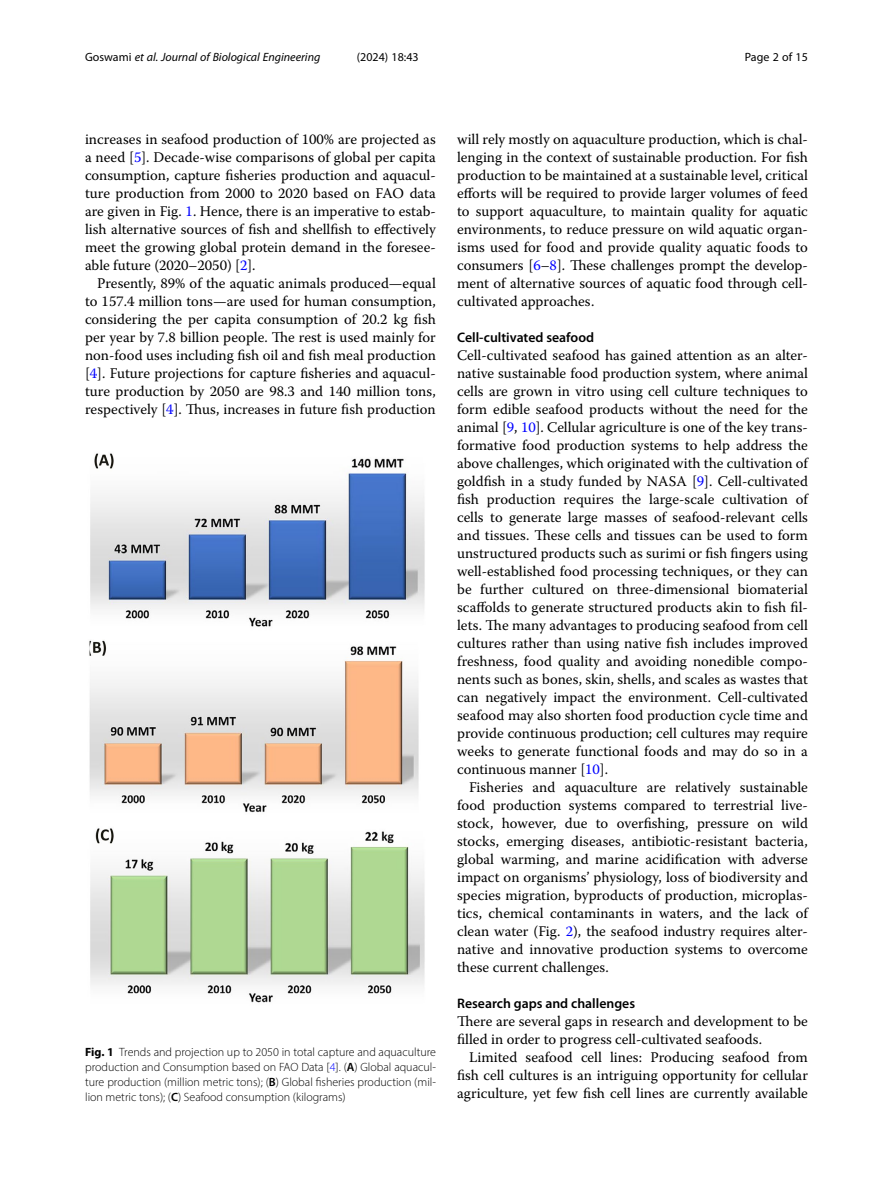
<style>
.page{position:relative;width:893px;height:1191px;background:#fff}
.page>*{position:absolute;margin:0;border:0;box-sizing:border-box;transform-origin:0 0}
.Body_Text{font:14.7px/18px "Warnock Pro";color:#000;text-align:justify}
.Body_Text_Indent{font:14.7px/18px "Warnock Pro";color:#000;text-align:justify}
.Head_2{font:600 13.8px "Myriad Pro";color:#000}
.Figure_Caption{font:300 12px/15px "Myriad Pro";color:#000;text-align:justify}
.t1{font:italic 12px "Myriad Pro";color:#000}
.t2{font:12px "Myriad Pro";color:#000}
.s1{font-style:normal}
.s2{color:#00f}
.s3{font-weight:700}
.s4{font-weight:600}
</style>
<div class="page">
<img style="left:89px;top:453px;width:336px;height:550px">
<p class="t1" style="left:85px;top:50px;width:237px"><span class="s1">Goswami</span> et al. Journal of Biological Engineering</p>
<p class="t2" style="left:357px;top:50px;width:63px">(2024) 18:43</p>
<p class="t2" style="left:745px;top:50px;width:65px">Page 2 of 15</p>
<p class="Body_Text" style="left:85px;top:130px;width:352px">increases in seafood production of 100% are projected as a need [<span class="s2">5</span>]. Decade-wise comparisons of global per capita consumption, capture fisheries production and aquacul&shy;ture production from 2000 to 2020 based on FAO data are given in Fig. <span class="s2">1</span>. Hence, there is an imperative to estab&shy;lish alternative sources of fish and shellfish to effectively meet the growing global protein demand in the foresee&shy;able future (2020–2050) [<span class="s2">2</span>].</p>
<p class="Body_Text_Indent" style="left:85px;top:274px;width:352px;text-indent:12px">Presently, 89% of the aquatic animals produced—equal to 157.4 million tons—are used for human consumption, considering the per capita consumption of 20.2 kg fish per year by 7.8 billion people. The rest is used mainly for non-food uses including fish oil and fish meal production [<span class="s2">4</span>]. Future projections for capture fisheries and aquacul&shy;ture production by 2050 are 98.3 and 140 million tons, respectively [<span class="s2">4</span>]. Thus, increases in future fish production</p>
<p class="Figure_Caption" style="left:85px;top:1044px;width:352px"><span class="s3">Fig. 1</span> Trends and projection up to 2050 in total capture and aquaculture production and Consumption based on FAO Data [<span class="s2">4</span>]. (<span class="s4">A</span>) Global aquacul&shy;ture production (million metric tons); (<span class="s4">B</span>) Global fisheries production (mil&shy;lion metric tons); (<span class="s4">C</span>) Seafood consumption (kilograms)</p>
<p class="Body_Text_Indent" style="left:457px;top:130px;width:352px">will rely mostly on aquaculture production, which is chal&shy;lenging in the context of sustainable production. For fish production to be maintained at a sustainable level, critical efforts will be required to provide larger volumes of feed to support aquaculture, to maintain quality for aquatic environments, to reduce pressure on wild aquatic organ&shy;isms used for food and provide quality aquatic foods to consumers [<span class="s2">6</span>–<span class="s2">8</span>]. These challenges prompt the develop&shy;ment of alternative sources of aquatic food through cell&shy;cultivated approaches.</p>
<p class="Head_2" style="left:457px;top:329px;width:138px">Cell-cultivated seafood</p>
<p class="Body_Text" style="left:457px;top:346px;width:352px">Cell-cultivated seafood has gained attention as an alter&shy;native sustainable food production system, where animal cells are grown in vitro using cell culture techniques to form edible seafood products without the need for the animal [<span class="s2">9</span>, <span class="s2">10</span>]. Cellular agriculture is one of the key trans&shy;formative food production systems to help address the above challenges, which originated with the cultivation of goldfish in a study funded by NASA [<span class="s2">9</span>]. Cell-cultivated fish production requires the large-scale cultivation of cells to generate large masses of seafood-relevant cells and tissues. These cells and tissues can be used to form unstructured products such as surimi or fish fingers using well-established food processing techniques, or they can be further cultured on three-dimensional biomaterial scaffolds to generate structured products akin to fish fil&shy;lets. The many advantages to producing seafood from cell cultures rather than using native fish includes improved freshness, food quality and avoiding nonedible compo&shy;nents such as bones, skin, shells, and scales as wastes that can negatively impact the environment. Cell-cultivated seafood may also shorten food production cycle time and provide continuous production; cell cultures may require weeks to generate functional foods and may do so in a continuous manner [<span class="s2">10</span>].</p>
<p class="Body_Text_Indent" style="left:457px;top:778px;width:352px;text-indent:12px">Fisheries and aquaculture are relatively sustainable food production systems compared to terrestrial live&shy;stock, however, due to overfishing, pressure on wild stocks, emerging diseases, antibiotic-resistant bacteria, global warming, and marine acidification with adverse impact on organisms’ physiology, loss of biodiversity and species migration, byproducts of production, microplas&shy;tics, chemical contaminants in waters, and the lack of clean water (Fig. <span class="s2">2</span>), the seafood industry requires alter&shy;native and innovative production systems to overcome these current challenges.</p>
<p class="Head_2" style="left:457px;top:995px;width:180px">Research gaps and challenges</p>
<p class="Body_Text" style="left:457px;top:1012px;width:352px">There are several gaps in research and development to be filled in order to progress cell-cultivated seafoods.</p>
<p class="Body_Text_Indent" style="left:457px;top:1048px;width:352px;text-indent:12px">Limited seafood cell lines: Producing seafood from fish cell cultures is an intriguing opportunity for cellular agriculture, yet few fish cell lines are currently available</p>
</div>
